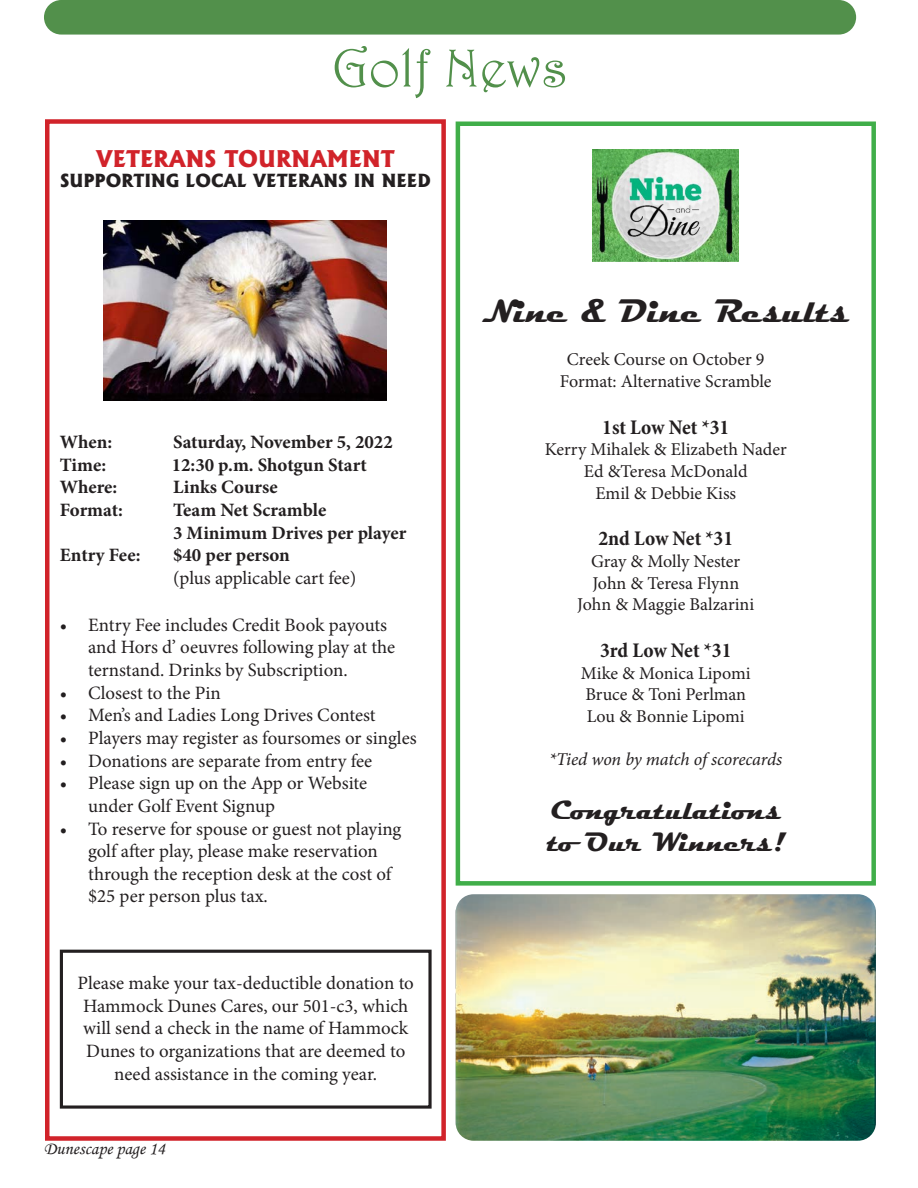
<style>
.page{position:relative;width:918px;height:1188px;background:#fff}
.page>*{position:absolute;margin:0;border:0;box-sizing:border-box;transform-origin:0 0}
.t1{font:54px "Harrington";color:#52904b}
.t2{font:700 33px "Magneto";color:#231f20}
.t3{font:700 27px "Magneto";color:#231f20}
.t4{font:800 22.05px "Albertus";color:#d1232a}
.t5{font:700 condensed 21px "Minion Pro";color:#231f20}
.t6{font:18.9px/22.6px "Minion Pro";color:#231f20}
.t7{font:700 18.9px/22.6px "Minion Pro";color:#231f20}
.t8{font:18px "Minion Pro";color:#231f20}
.t9{font:italic 18px "Minion Pro";letter-spacing:-.01em;color:#231f20}
.t10{font:18px "Monotype Corsiva";color:#231f20}
.t11{font:800 17.25px "Albertus";color:#231f20}
.s1{font-weight:700}
</style>
<div class="page">
<div style="left:44px;top:0;width:812px;height:35px;background:#52904b;border-radius:17px"></div>
<img style="left:104px;top:221px;width:283px;height:180px">
<div style="left:60px;top:950px;width:372px;height:159px;border:3px solid #231f20"></div>
<div style="left:45px;top:119px;width:401px;height:1022px;border:4px solid #d1232a"></div>
<div style="left:456px;top:122px;width:420px;height:764px;border:4px solid #40ae49"></div>
<img style="left:593px;top:149px;width:146px;height:112px">
<img style="left:456px;top:894px;width:420px;height:247px">
<h1 class="t1" style="left:332px;top:36px;width:237px">Golf News</h1>
<p class="t4" style="left:96px;top:144px;width:300px">VETERANS TOURNAMENT</p>
<p class="t11" style="left:60px;top:170px;width:372px">SUPPORTING LOCAL VETERANS IN NEED</p>
<p class="t7" style="left:60px;top:430px;width:54px">When:</p>
<p class="t7" style="left:173px;top:430px;width:221px">Saturday, November 5, 2022</p>
<p class="t7" style="left:60px;top:453px;width:48px">Time:</p>
<p class="t7" style="left:172px;top:453px;width:197px">12:30 p.m. Shotgun Start</p>
<p class="t7" style="left:60px;top:476px;width:59px">Where:</p>
<p class="t7" style="left:173px;top:476px;width:106px">Links Course</p>
<p class="t7" style="left:60px;top:498px;width:65px">Format:</p>
<p class="t7" style="left:173px;top:498px;width:235px">Team Net Scramble<br>3 Minimum Drives per player</p>
<p class="t7" style="left:60px;top:544px;width:82px">Entry Fee:</p>
<p class="t6" style="left:173px;top:544px;width:185px"><span class="s1">$40 per person<br></span>(plus applicable cart fee)</p>
<p class="t6" style="left:88px;top:613px;width:309px;text-indent:-28px">• Entry Fee includes Credit Book payouts and Hors d’ oeuvres following play at the ternstand. Drinks by Subscription.</p>
<p class="t6" style="left:60px;top:681px;width:162px">• Closest to the Pin</p>
<p class="t6" style="left:60px;top:704px;width:317px">• Men’s and Ladies Long Drives Contest</p>
<p class="t6" style="left:60px;top:727px;width:358px">• Players may register as foursomes or singles</p>
<p class="t6" style="left:60px;top:749px;width:314px">• Donations are separate from entry fee</p>
<p class="t6" style="left:88px;top:772px;width:281px;text-indent:-28px">• Please sign up on the App or Website under Golf Event Signup</p>
<p class="t6" style="left:88px;top:817px;width:315px;text-indent:-28px">• To reserve for spouse or guest not playing golf after play, please make reservation through the reception desk at the cost of $25 per person plus tax.</p>
<p class="t6" style="left:78px;top:972px;width:338px;text-align:center">Please make your tax-deductible donation to Hammock Dunes Cares, our 501-c3, which will send a check in the name of Hammock Dunes to organizations that are deemed to need assistance in the coming year.</p>
<p class="t10" style="left:44px;top:1138px;width:123px">Dunescape page 14</p>
<p class="t2" style="left:482px;top:292px;width:369px">Nine &amp; Dine Results</p>
<p class="t8" style="left:567px;top:348px;width:199px">Creek Course on October 9</p>
<p class="t8" style="left:560px;top:369px;width:213px">Format: Alternative Scramble</p>
<p class="t5" style="left:602px;top:413px;width:129px">1st Low Net *31</p>
<p class="t8" style="left:545px;top:438px;width:243px">Kerry Mihalek &amp; Elizabeth Nader</p>
<p class="t8" style="left:584px;top:459px;width:165px">Ed &amp;Teresa McDonald</p>
<p class="t8" style="left:595px;top:481px;width:142px">Emil &amp; Debbie Kiss</p>
<p class="t5" style="left:598px;top:524px;width:136px">2nd Low Net *31</p>
<p class="t8" style="left:591px;top:549px;width:151px">Gray &amp; Molly Nester</p>
<p class="t8" style="left:592px;top:571px;width:148px">John &amp; Teresa Flynn</p>
<p class="t8" style="left:577px;top:592px;width:179px">John &amp; Maggie Balzarini</p>
<p class="t5" style="left:600px;top:636px;width:133px">3rd Low Net *31</p>
<p class="t8" style="left:581px;top:661px;width:171px">Mike &amp; Monica Lipomi</p>
<p class="t8" style="left:585px;top:682px;width:162px">Bruce &amp; Toni Perlman</p>
<p class="t8" style="left:587px;top:704px;width:160px">Lou &amp; Bonnie Lipomi</p>
<p class="t9" style="left:549px;top:747px;width:235px">*Tied won by match of scorecards</p>
<p class="t3" style="left:550px;top:794px;width:232px">Congratulations</p>
<p class="t3" style="left:547px;top:827px;width:239px">to Our Winners!</p>
</div>
